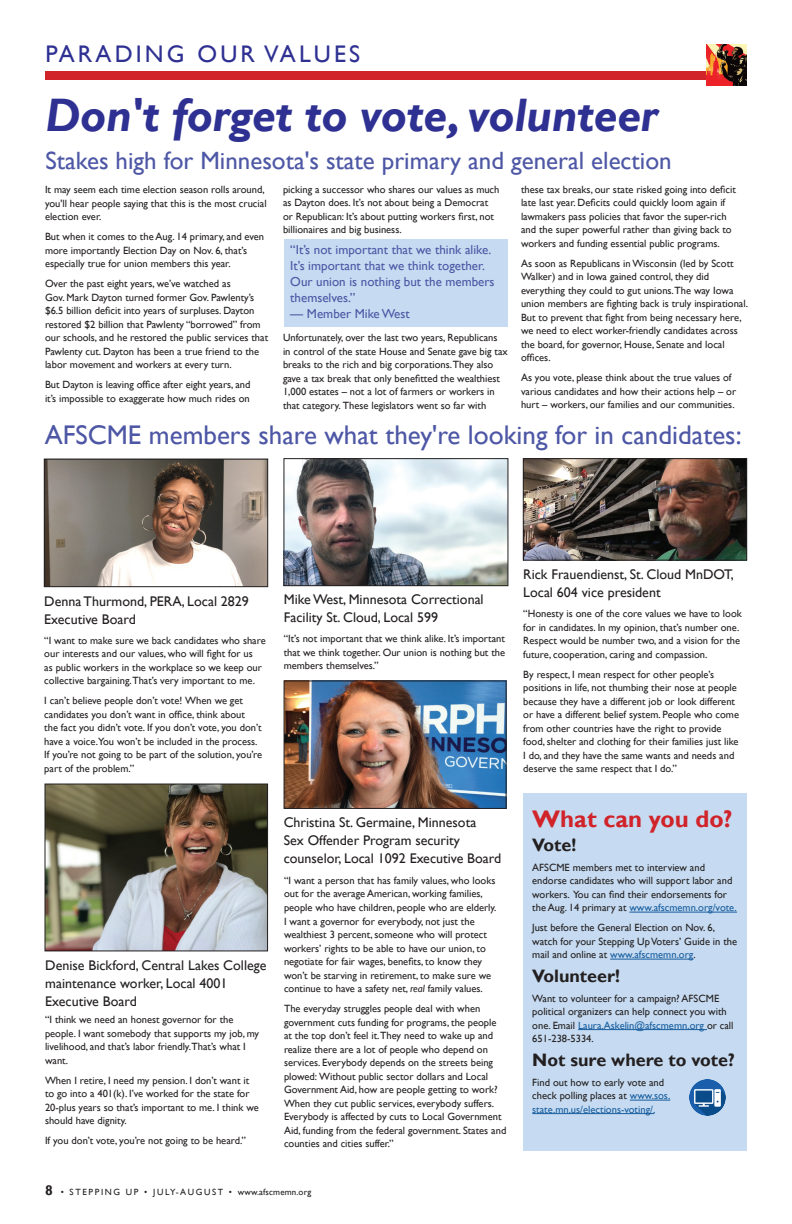
<style>
.page{position:relative;width:792px;height:1224px;background:#fff}
.page>*{position:absolute;margin:0;border:0;box-sizing:border-box;transform-origin:0 0}
.t1{font:italic 700 47px "Gill Sans";letter-spacing:-.01em;color:#2e3092}
.t2{font:27px "Gill Sans";color:#4d57a5}
.t3{font:25px "Gill Sans";color:#4d57a5}
.t4{font:24px "Gill Sans";letter-spacing:.13em;color:#2e3092}
.t5{font:700 24px "Gill Sans";color:#d1232a}
.t6{font:700 18px "Gill Sans";color:#231f20}
.t7{font:14px/18px "Gill Sans";color:#231f20}
.t8{font:13px/16px "Gill Sans";color:#4d57a5}
.t9{font:10.5px/13.5px "Gill Sans";color:#231f20}
.t10{font:9px "Gill Sans";letter-spacing:.18em;color:#231f20}
.s1{font-style:italic}
.s2{font-weight:700;font-size:14px}
.s3{color:#175d9e}
</style>
<div class="page">
<div style="left:45px;top:71px;width:682px;height:9px;background:#d1232a"></div>
<img style="left:707px;top:45px;width:40px;height:40px">
<img style="left:286px;top:683px;width:218px;height:123px">
<div style="left:284px;top:681px;width:222px;height:127px;border:1px solid #231f20"></div>
<img style="left:46px;top:461px;width:220px;height:124px">
<div style="left:44px;top:459px;width:224px;height:128px;border:1px solid #231f20"></div>
<img style="left:47px;top:786px;width:219px;height:163px">
<div style="left:45px;top:784px;width:223px;height:167px;border:1px solid #231f20"></div>
<div style="left:523px;top:793px;width:224px;height:357px;background:#c6dbf1"></div>
<hr style="left:629px;top:912px;width:108px;height:1px;background:#175d9e">
<hr style="left:610px;top:959px;width:83px;height:1px;background:#175d9e">
<hr style="left:578px;top:1029px;width:129px;height:1px;background:#175d9e">
<hr style="left:630px;top:1100px;width:40px;height:1px;background:#175d9e">
<hr style="left:532px;top:1113px;width:122px;height:1px;background:#175d9e">
<img style="left:286px;top:461px;width:220px;height:123px">
<div style="left:284px;top:459px;width:224px;height:127px;border:1px solid #231f20"></div>
<img style="left:525px;top:461px;width:220px;height:97px">
<div style="left:523px;top:459px;width:224px;height:101px;border:1px solid #231f20"></div>
<img style="left:690px;top:1079px;width:36px;height:36px">
<div style="left:285px;top:240px;width:223px;height:87px;background:#c6dbf1"></div>
<h3 class="t4" style="left:45px;top:40px;width:316px">PARADING OUR VALUES</h3>
<h1 class="t1" style="left:45px;top:88px;width:614px">Don't forget to vote, volunteer</h1>
<h3 class="t3" style="left:45px;top:146px;width:628px">Stakes high for Minnesota's state primary and general election</h3>
<p class="t9" style="left:45px;top:183px;width:223px">It may seem each time election season rolls around, you'll hear people saying that this is the most crucial election ever.</p>
<p class="t9" style="left:45px;top:230px;width:221px">But when it comes to the Aug. 14 primary, and even more importantly Election Day on Nov. 6, that’s especially true for union members this year.</p>
<p class="t9" style="left:45px;top:277px;width:225px">Over the past eight years, we’ve watched as<br>Gov. Mark Dayton turned former Gov. Pawlenty’s $6.5 billion deficit into years of surpluses. Dayton restored $2 billion that Pawlenty “borrowed” from our schools, and he restored the public services that Pawlenty cut. Dayton has been a true friend to the labor movement and workers at every turn.</p>
<p class="t9" style="left:45px;top:378px;width:207px">But Dayton is leaving office after eight years, and it’s impossible to exaggerate how much rides on</p>
<p class="t9" style="left:283px;top:183px;width:218px">picking a successor who shares our values as much as Dayton does. It’s not about being a Democrat or Republican: It’s about putting workers first, not billionaires and big business.</p>
<p class="t8" style="left:290px;top:242px;width:206px">“It’s not important that we think alike.<br>It’s important that we think together.<br>Our union is nothing but the members themselves.”</p>
<p class="t8" style="left:290px;top:306px;width:121px">— Member Mike West</p>
<p class="t9" style="left:283px;top:331px;width:226px">Unfortunately, over the last two years, Republicans<br>in control of the state House and Senate gave big tax breaks to the rich and big corporations.They also gave a tax break that only benefitted the wealthiest 1,000 estates – not a lot of farmers or workers in that category. These legislators went so far with</p>
<p class="t9" style="left:521px;top:183px;width:216px">these tax breaks, our state risked going into deficit late last year. Deficits could quickly loom again if lawmakers pass policies that favor the super-rich and the super powerful rather than giving back to workers and funding essential public programs.</p>
<p class="t9" style="left:521px;top:257px;width:229px">As soon as Republicans in Wisconsin (led by Scott Walker) and in Iowa gained control, they did everything they could to gut unions.The way Iowa union members are fighting back is truly inspirational.<br>But to prevent that fight from being necessary here, we need to elect worker-friendly candidates across the board, for governor, House, Senate and local offices.</p>
<p class="t9" style="left:521px;top:371px;width:217px">As you vote, please think about the true values of various candidates and how their actions help – or hurt – workers, our families and our communities.</p>
<h2 class="t2" style="left:45px;top:420px;width:698px">AFSCME members share what they're looking for in candidates:</h2>
<h3 class="t7" style="left:44px;top:592px;width:206px">Denna Thurmond, PERA, Local 2829<br>Executive Board</h3>
<p class="t9" style="left:44px;top:634px;width:223px">“I want to make sure we back candidates who share our interests and our values, who will fight for us<br>as public workers in the workplace so we keep our collective bargaining.That’s very important to me.</p>
<p class="t9" style="left:44px;top:694px;width:219px">I can’t believe people don’t vote! When we get candidates you don’t want in office, think about<br>the fact you didn’t vote. If you don’t vote, you don’t have a voice.You won’t be included in the process.<br>If you’re not going to be part of the solution, you’re part of the problem.”</p>
<h3 class="t7" style="left:45px;top:957px;width:223px">Denise Bickford, Central Lakes College maintenance worker, Local 4001<br>Executive Board</h3>
<p class="t9" style="left:45px;top:1013px;width:216px">“I think we need an honest governor for the people. I want somebody that supports my job, my livelihood, and that’s labor friendly.That’s what I want.</p>
<p class="t9" style="left:45px;top:1074px;width:215px">When I retire, I need my pension. I don’t want it to go into a 401(k). I’ve worked for the state for 20-plus years so that’s important to me. I think we should have dignity.</p>
<p class="t9" style="left:45px;top:1134px;width:202px">If you don’t vote, you’re not going to be heard.”</p>
<h3 class="t7" style="left:284px;top:591px;width:201px">Mike West, Minnesota Correctional<br>Facility St. Cloud, Local 599</h3>
<p class="t9" style="left:284px;top:632px;width:223px;text-align:justify">“It’s not important that we think alike. It’s important that we think together. Our union is nothing but the members themselves.”</p>
<h3 class="t7" style="left:284px;top:814px;width:219px">Christina St. Germaine, Minnesota<br>Sex Offender Program security counselor, Local 1092 Executive Board</h3>
<p class="t9" style="left:284px;top:874px;width:214px">“I want a person that has family values, who looks out for the average American, working families, people who have children, people who are elderly.<br>I want a governor for everybody, not just the wealthiest 3 percent, someone who will protect workers’ rights to be able to have our union, to negotiate for fair wages, benefits, to know they won’t be starving in retirement, to make sure we continue to have a safety net, <span class="s1">real</span> family values.</p>
<p class="t9" style="left:284px;top:1002px;width:224px">The everyday struggles people deal with when government cuts funding for programs, the people at the top don’t feel it.They need to wake up and realize there are a lot of people who depend on services. Everybody depends on the streets being plowed: Without public sector dollars and Local Government Aid, how are people getting to work?<br>When they cut public services, everybody suffers.<br>Everybody is affected by cuts to Local Government Aid, funding from the federal government. States and counties and cities suffer.”</p>
<p class="t10" style="left:45px;top:1187px;width:268px"><span class="s2">8</span> • STEPPING UP • JULY-AUGUST • www.afscmemn.org</p>
<h3 class="t7" style="left:523px;top:566px;width:212px">Rick Frauendienst, St. Cloud MnDOT,<br>Local 604 vice president</h3>
<p class="t9" style="left:523px;top:607px;width:220px">“Honesty is one of the core values we have to look for in candidates. In my opinion, that’s number one.<br>Respect would be number two, and a vision for the future, cooperation, caring and compassion.</p>
<p class="t9" style="left:523px;top:668px;width:217px">By respect, I mean respect for other people’s positions in life, not thumbing their nose at people because they have a different job or look different or have a different belief system. People who come from other countries have the right to provide food, shelter and clothing for their families just like I do, and they have the same wants and needs and deserve the same respect that I do.”</p>
<h3 class="t5" style="left:532px;top:805px;width:202px">What can you do?</h3>
<h3 class="t6" style="left:532px;top:834px;width:45px">Vote!</h3>
<p class="t9" style="left:532px;top:861px;width:206px">AFSCME members met to interview and endorse candidates who will support labor and workers. You can find their endorsements for the Aug. 14 primary at <span class="s3">www.afscmemn.org/vote.</span></p>
<p class="t9" style="left:532px;top:921px;width:206px">Just before the General Election on Nov. 6, watch for your Stepping Up Voters’ Guide in the mail and online at <span class="s3">www.afscmemn.org</span>.</p>
<h3 class="t6" style="left:532px;top:965px;width:89px">Volunteer!</h3>
<p class="t9" style="left:532px;top:992px;width:203px">Want to volunteer for a campaign? AFSCME political organizers can help connect you with one. Email <span class="s3">Laura.Askelin@afscmemn.org</span> or call 651-238-5334.</p>
<h3 class="t6" style="left:532px;top:1049px;width:204px">Not sure where to vote?</h3>
<p class="t9" style="left:532px;top:1076px;width:140px">Find out how to early vote and check polling places at <span class="s3">www.sos. state.mn.us/elections-voting/.</span></p>
</div>
